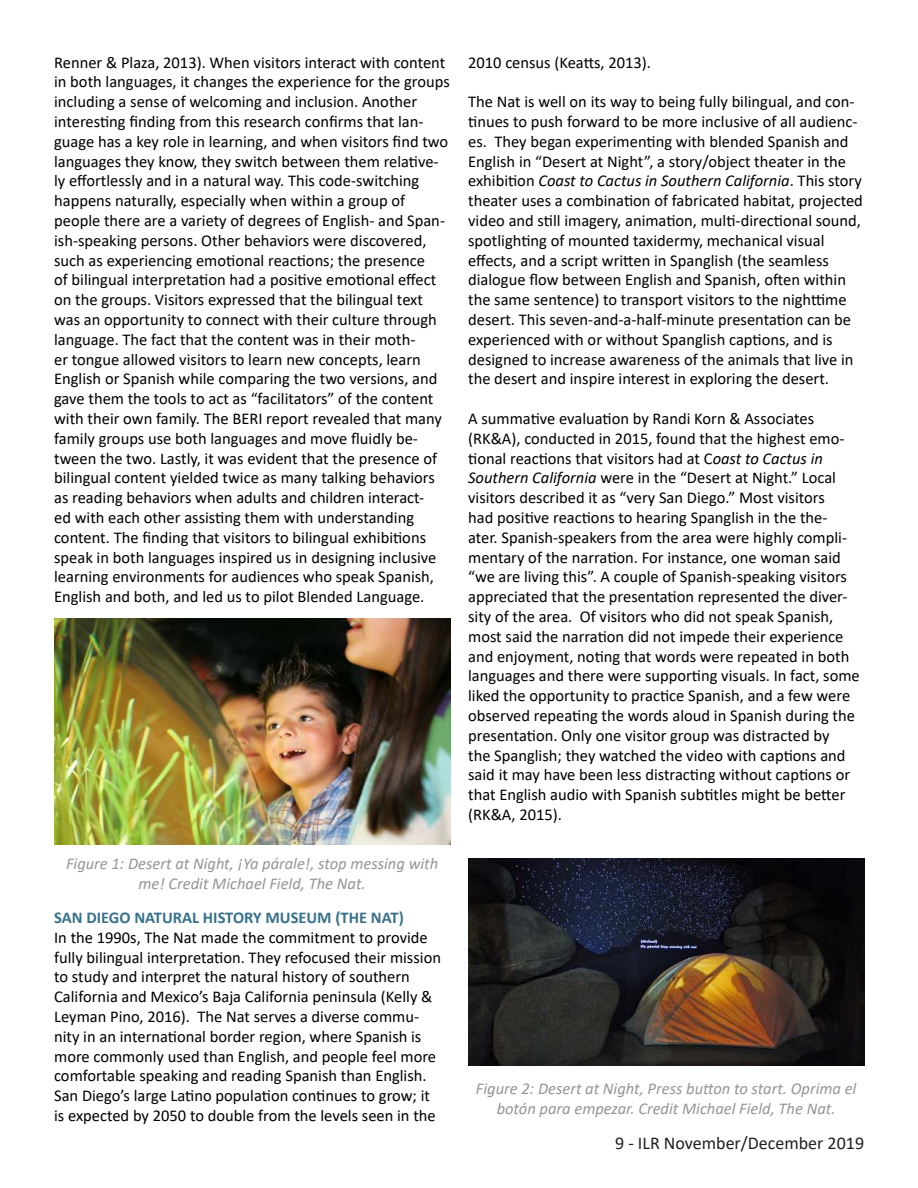
<style>
.page{position:relative;width:918px;height:1188px;background:#fff}
.page>*{position:absolute;margin:0;border:0;box-sizing:border-box;transform-origin:0 0}
.t1{font:18px "Calibri";color:#221f1f}
.t2{font:16.5px/19.8px "Calibri";color:#000}
.t3{font:italic 16.5px/19.8px "Calibri";color:#939597;text-align:center}
.t4{font:700 16.5px "Calibri";color:#37718b}
.s1{font-style:italic}
</style>
<div class="page">
<img style="left:54px;top:619px;width:396px;height:225px">
<img style="left:468px;top:859px;width:396px;height:207px">
<p class="t2" style="left:54px;top:52px;width:397px">Renner &amp; Plaza, 2013). When visitors interact with content in both languages, it changes the experience for the groups including a sense of welcoming and inclusion. Another interesting finding from this research confirms that lan&shy;guage has a key role in learning, and when visitors find two languages they know, they switch between them relative&shy;ly effortlessly and in a natural way. This code-switching happens naturally, especially when within a group of people there are a variety of degrees of English- and Span&shy;ish-speaking persons. Other behaviors were discovered, such as experiencing emotional reactions; the presence<br>of bilingual interpretation had a positive emotional effect on the groups. Visitors expressed that the bilingual text was an opportunity to connect with their culture through language. The fact that the content was in their moth-<br>er tongue allowed visitors to learn new concepts, learn English or Spanish while comparing the two versions, and gave them the tools to act as “facilitators” of the content with their own family. The BERI report revealed that many family groups use both languages and move fluidly be&shy;tween the two. Lastly, it was evident that the presence of bilingual content yielded twice as many talking behaviors as reading behaviors when adults and children interact-<br>ed with each other assisting them with understanding content. The finding that visitors to bilingual exhibitions speak in both languages inspired us in designing inclusive learning environments for audiences who speak Spanish, English and both, and led us to pilot Blended Language.</p>
<p class="t3" style="left:66px;top:853px;width:374px">Figure 1: Desert at Night, ¡Ya párale!, stop messing with me! Credit Michael Field, The Nat.</p>
<p class="t4" style="left:54px;top:912px;width:351px">SAN DIEGO NATURAL HISTORY MUSEUM (THE NAT)</p>
<p class="t2" style="left:54px;top:927px;width:388px">In the 1990s, The Nat made the commitment to provide fully bilingual interpretation. They refocused their mission to study and interpret the natural history of southern California and Mexico’s Baja California peninsula (Kelly &amp; Leyman Pino, 2016). The Nat serves a diverse commu&shy;nity in an international border region, where Spanish is more commonly used than English, and people feel more comfortable speaking and reading Spanish than English.<br>San Diego’s large Latino population continues to grow; it is expected by 2050 to double from the levels seen in the</p>
<p class="t2" style="left:468px;top:52px;width:184px">2010 census (Keatts, 2013).</p>
<p class="t2" style="left:468px;top:91px;width:396px">The Nat is well on its way to being fully bilingual, and con&shy;tinues to push forward to be more inclusive of all audienc&shy;es. They began experimenting with blended Spanish and English in “Desert at Night”, a story/object theater in the exhibition <span class="s1">Coast to Cactus in Southern California</span>. This story theater uses a combination of fabricated habitat, projected video and still imagery, animation, multi-directional sound, spotlighting of mounted taxidermy, mechanical visual effects, and a script written in Spanglish (the seamless dialogue flow between English and Spanish, often within the same sentence) to transport visitors to the nighttime desert. This seven-and-a-half-minute presentation can be experienced with or without Spanglish captions, and is designed to increase awareness of the animals that live in the desert and inspire interest in exploring the desert.</p>
<p class="t2" style="left:468px;top:408px;width:393px">A summative evaluation by Randi Korn &amp; Associates (RK&amp;A), conducted in 2015, found that the highest emo&shy;tional reactions that visitors had at C<span class="s1">oast to Cactus in Southern California</span> were in the “Desert at Night.” Local visitors described it as “very San Diego.” Most visitors<br>had positive reactions to hearing Spanglish in the the&shy;ater. Spanish-speakers from the area were highly compli&shy;mentary of the narration. For instance, one woman said “we are living this”. A couple of Spanish-speaking visitors appreciated that the presentation represented the diver&shy;sity of the area. Of visitors who did not speak Spanish, most said the narration did not impede their experience and enjoyment, noting that words were repeated in both languages and there were supporting visuals. In fact, some liked the opportunity to practice Spanish, and a few were observed repeating the words aloud in Spanish during the presentation. Only one visitor group was distracted by<br>the Spanglish; they watched the video with captions and said it may have been less distracting without captions or that English audio with Spanish subtitles might be better (RK&amp;A, 2015).</p>
<p class="t3" style="left:476px;top:1078px;width:382px">Figure 2: Desert at Night, Press button to start. Oprima el botón para empezar. Credit Michael Field, The Nat.</p>
<p class="t1" style="left:615px;top:1131px;width:250px">9 - ILR November/December 2019</p>
</div>
